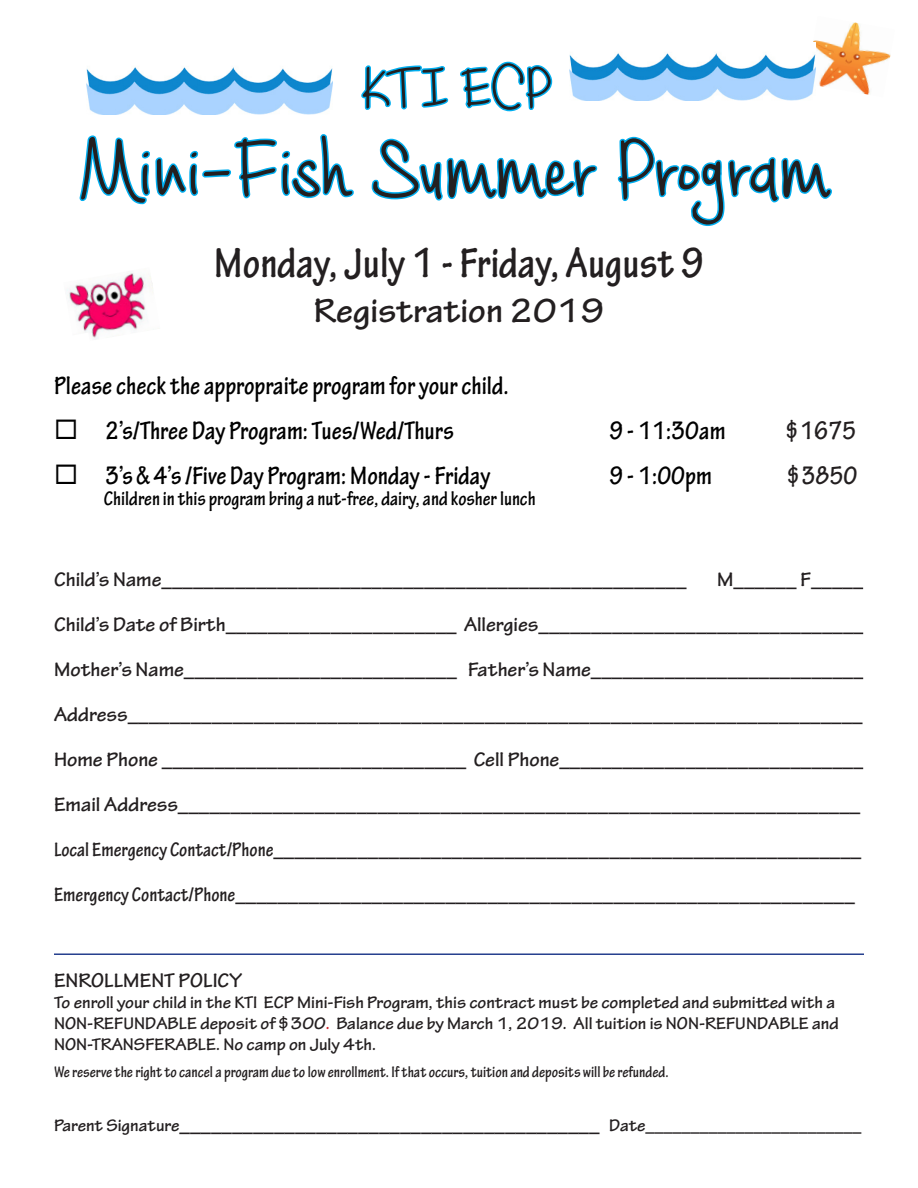
<style>
.page{position:relative;width:918px;height:1188px;background:#fff}
.page>*{position:absolute;margin:0;border:0;box-sizing:border-box;transform-origin:0 0}
.t1{font:105px "Cashew Apple Ale";letter-spacing:-.015em;color:#231f20}
.t2{font:72px "Cashew Apple Ale";letter-spacing:-.005em;color:#231f20}
.t3{font:700 condensed 45px "Tekton Pro";color:#231f20}
.t4{font:700 36px "Tekton Pro";color:#231f20}
.t5{font:700 condensed 27px "Tekton Pro";color:#000}
.t6{font:700 condensed 27px "Tekton Pro";color:#231f20}
.t7{font:700 21px "Tekton Pro";color:#231f20}
.t8{font:700 condensed 21px "Tekton Pro";color:#231f20}
.t9{font:700 condensed 21px "Tekton Pro";color:#000}
.t10{font:700 18px/21px "Tekton Pro";color:#231f20}
.t11{font:700 condensed 16.5px "Tekton Pro";color:#231f20}
.s1{color:#d1232a}
.s2{font-stretch:normal;font-size:18px}
.s3{font-size:18px}
</style>
<div class="page">
<img style="left:813px;top:22px;width:78px;height:73px">
<img style="left:569px;top:43px;width:246px;height:57px">
<svg style="left:361px;top:65px;width:88px;height:45px"></svg>
<svg style="left:460px;top:61px;width:93px;height:51px"></svg>
<svg style="left:79px;top:134px;width:275px;height:71px"></svg>
<svg style="left:371px;top:138px;width:227px;height:63px"></svg>
<svg style="left:617px;top:136px;width:215px;height:90px"></svg>
<img style="left:86px;top:67px;width:246px;height:47px">
<hr style="left:54px;top:953px;width:810px;height:2px;background:#253f8e">
<img style="left:67px;top:272px;width:86px;height:67px">
<svg style="left:67px;top:333px;width:24px;height:6px"></svg>
<p class="t2" style="left:363px;top:49px;width:191px">KTI ECP</p>
<p class="t1" style="left:81px;top:112px;width:754px">Mini-Fish Summer Program</p>
<p class="t3" style="left:214px;top:237px;width:491px">Monday, July 1 - Friday, August 9</p>
<p class="t4" style="left:314px;top:290px;width:292px">Registration 2019</p>
<p class="t5" style="left:54px;top:370px;width:456px">Please check the appropraite program for your child.</p>
<p class="t5" style="left:54px;top:415px;width:401px">◻ 2’s/Three Day Program: Tues/Wed/Thurs</p>
<p class="t5" style="left:609px;top:415px;width:118px">9 - 11:30am</p>
<p class="t6" style="left:786px;top:415px;width:71px">$1675</p>
<p class="t5" style="left:54px;top:460px;width:438px">◻ 3’s &amp; 4’s /Five Day Program: Monday - Friday</p>
<p class="t5" style="left:609px;top:460px;width:104px">9 - 1:00pm</p>
<p class="t6" style="left:788px;top:460px;width:71px">$3850</p>
<p class="t9" style="left:104px;top:487px;width:433px">Children in this program bring a nut-free, dairy, and kosher lunch</p>
<p class="t7" style="left:54px;top:567px;width:634px">Child’s Name__________________________________________________</p>
<p class="t7" style="left:717px;top:567px;width:148px">M______ F_____</p>
<p class="t7" style="left:54px;top:612px;width:812px">Child’s Date of Birth______________________ Allergies_______________________________</p>
<p class="t7" style="left:54px;top:657px;width:811px">Mother’s Name__________________________ Father’s Name__________________________</p>
<p class="t7" style="left:54px;top:702px;width:810px">Address______________________________________________________________________</p>
<p class="t7" style="left:54px;top:747px;width:811px">Home Phone _____________________________ Cell Phone_____________________________</p>
<p class="t7" style="left:54px;top:792px;width:808px">Email Address_________________________________________________________________</p>
<p class="t8" style="left:54px;top:838px;width:809px">Local Emergency Contact/Phone________________________________________________________</p>
<p class="t8" style="left:54px;top:883px;width:802px">Emergency Contact/Phone___________________________________________________________</p>
<p class="t7" style="left:54px;top:968px;width:189px">ENROLLMENT POLICY</p>
<p class="t10" style="left:54px;top:992px;width:783px">To enroll your child in the KTI ECP Mini-Fish Program, this contract must be completed and submitted with a</p>
<p class="t10" style="left:54px;top:1013px;width:786px">NON-REFUNDABLE deposit of $300<span class="s1">.</span> Balance due by March 1, 2019. All tuition is NON-REFUNDABLE and<br>NON-TRANSFERABLE. No camp on July 4th.</p>
<p class="t11" style="left:54px;top:1063px;width:616px">We reserve the right to cancel a program due to low enrollment. If that occurs, tuition and deposits will be refunded.</p>
<p class="t8" style="left:54px;top:1113px;width:809px"><span class="s2">Parent Signature</span>________________________________________ <span class="s2">Date</span><span class="s3">________________________</span></p>
</div>
